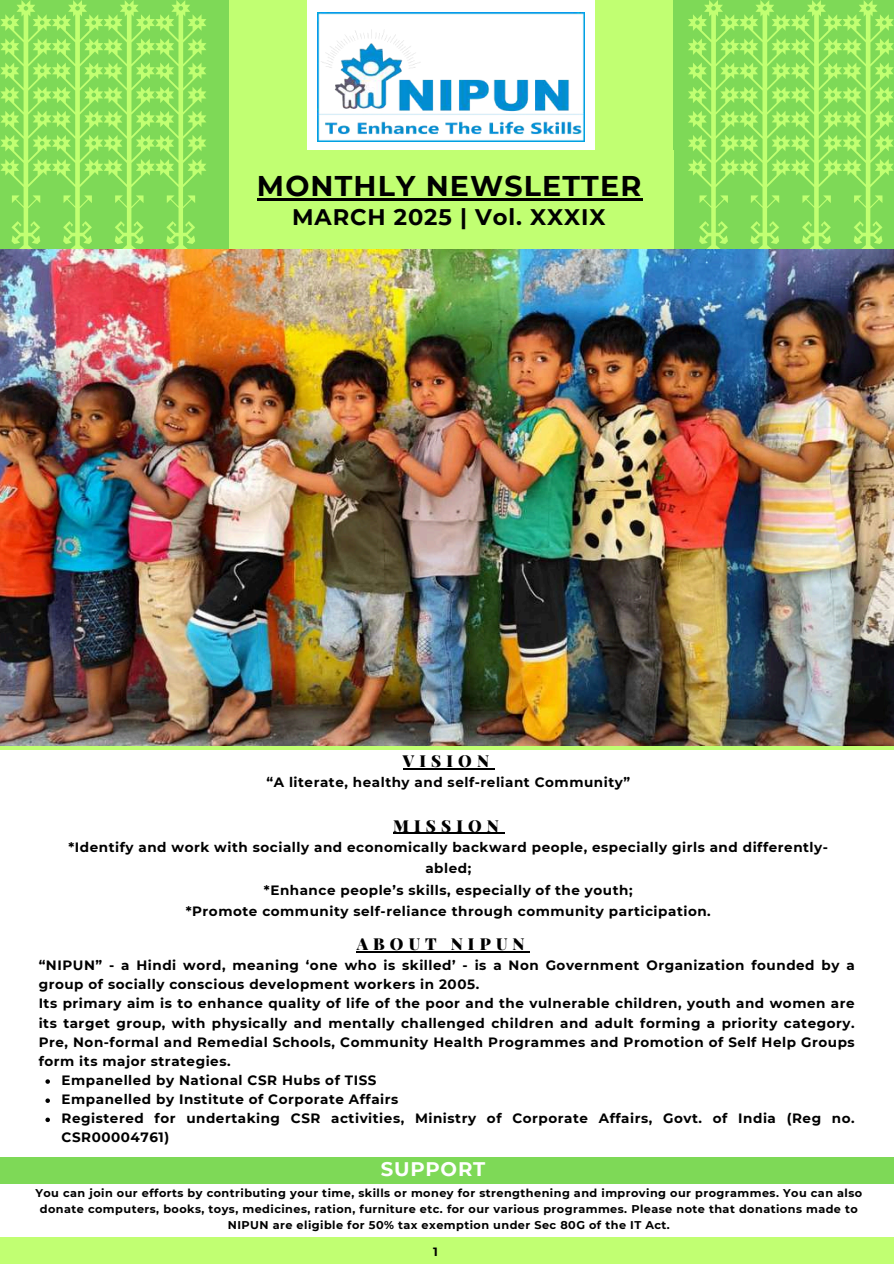
<style>
.page{position:relative;width:894px;height:1264px;background:#fff}
.page>*{position:absolute;margin:0;border:0;box-sizing:border-box;transform-origin:0 0}
.t1{font:700 28.5px "Montserrat";letter-spacing:.04em;color:#000}
.t2{font:700 22.5px "Montserrat";letter-spacing:.04em;color:#000}
.t3{font:700 19.65px "Montserrat";letter-spacing:.04em;color:#fff}
.t4{font:900 16.5px "Playfair Display";letter-spacing:.31em;color:#000}
.t5{font:700 13.5px/21.5px "Montserrat";letter-spacing:.04em;color:#000;text-align:center}
.t6{font:700 12px "Montserrat";color:#000}
.t7{font:700 11.25px/15.9px "Montserrat";letter-spacing:.04em;color:#000;text-align:center}
</style>
<div class="page">
<div style="left:0;top:1237px;width:893px;height:26px;background:#c1ff72"></div>
<img style="left:317px;top:12px;width:267px;height:130px">
<div style="left:0;top:1157px;width:893px;height:26px;background:#7ed957"></div>
<svg style="left:0;top:745px;width:893px;height:4px;background:#b2dc6f"></svg>
<div style="left:0;top:0;width:229px;height:249px;background:#7ed957"></div>
<div style="left:661px;top:0;width:232px;height:249px;background:#7ed957"></div>
<img style="left:0;top:249px;width:893px;height:496px">
<div style="left:229px;top:151px;width:444px;height:98px;background:#c1ff72"></div>
<div style="left:229px;top:0;width:77px;height:150px;background:#c1ff72"></div>
<div style="left:595px;top:0;width:78px;height:151px;background:#c1ff72"></div>
<svg style="left:45px;top:1079px;width:5px;height:4px"></svg>
<svg style="left:45px;top:1098px;width:5px;height:4px"></svg>
<svg style="left:45px;top:1117px;width:5px;height:5px"></svg>
<hr style="left:403px;top:768px;width:91px;height:1px;background:#000">
<hr style="left:393px;top:832px;width:111px;height:1px;background:#000">
<hr style="left:257px;top:198px;width:385px;height:2px;background:#000">
<hr style="left:356px;top:951px;width:173px;height:1px;background:#000">
<svg style="left:0;top:0;width:206px;height:249px"></svg>
<svg style="left:688px;top:0;width:205px;height:249px"></svg>
<h1 class="t1" style="left:257px;top:168px;width:386px">MONTHLY NEWSLETTER</h1>
<h2 class="t2" style="left:292px;top:203px;width:315px">MARCH 2025 | Vol. XXXIX</h2>
<p class="t4" style="left:403px;top:749px;width:88px">VISION</p>
<p class="t5" style="left:266px;top:771px;width:365px">“A literate, healthy and self-reliant Community”</p>
<p class="t4" style="left:393px;top:813px;width:107px">MISSION</p>
<p class="t5" style="left:68px;top:836px;width:760px">*Identify and work with socially and economically backward people, especially girls and differently&shy;abled;<br>*Enhance people’s skills, especially of the youth;<br>*Promote community self-reliance through community participation.</p>
<p class="t4" style="left:356px;top:932px;width:169px">ABOUT NIPUN</p>
<p class="t5" style="left:39px;top:954px;width:817px">“NIPUN” - a Hindi word, meaning ‘one who is skilled’ - is a Non Government Organization founded by a</p>
<p class="t5" style="left:39px;top:973px;width:442px">group of socially conscious development workers in 2005.</p>
<p class="t5" style="left:39px;top:992px;width:817px">Its primary aim is to enhance quality of life of the poor and the vulnerable children, youth and women are</p>
<p class="t5" style="left:39px;top:1011px;width:817px">its target group, with physically and mentally challenged children and adult forming a priority category.</p>
<p class="t5" style="left:39px;top:1031px;width:817px">Pre, Non-formal and Remedial Schools, Community Health Programmes and Promotion of Self Help Groups</p>
<p class="t5" style="left:39px;top:1050px;width:193px">form its major strategies.</p>
<p class="t5" style="left:62px;top:1069px;width:316px">Empanelled by National CSR Hubs of TISS</p>
<p class="t5" style="left:62px;top:1088px;width:338px">Empanelled by Institute of Corporate Affairs</p>
<p class="t5" style="left:62px;top:1107px;width:794px">Registered for undertaking CSR activities, Ministry of Corporate Affairs, Govt. of India (Reg no.</p>
<p class="t5" style="left:62px;top:1126px;width:109px">CSR00004761)</p>
<h3 class="t3" style="left:380px;top:1156px;width:106px">SUPPORT</h3>
<p class="t7" style="left:35px;top:1185px;width:828px">You can join our efforts by contributing your time, skills or money for strengthening and improving our programmes. You can also donate computers, books, toys, medicines, ration, furniture etc. for our various programmes. Please note that donations made to<br>NIPUN are eligible for 50% tax exemption under Sec 80G of the IT Act.</p>
<p class="t6" style="left:433px;top:1244px;width:6px">1</p>
</div>
